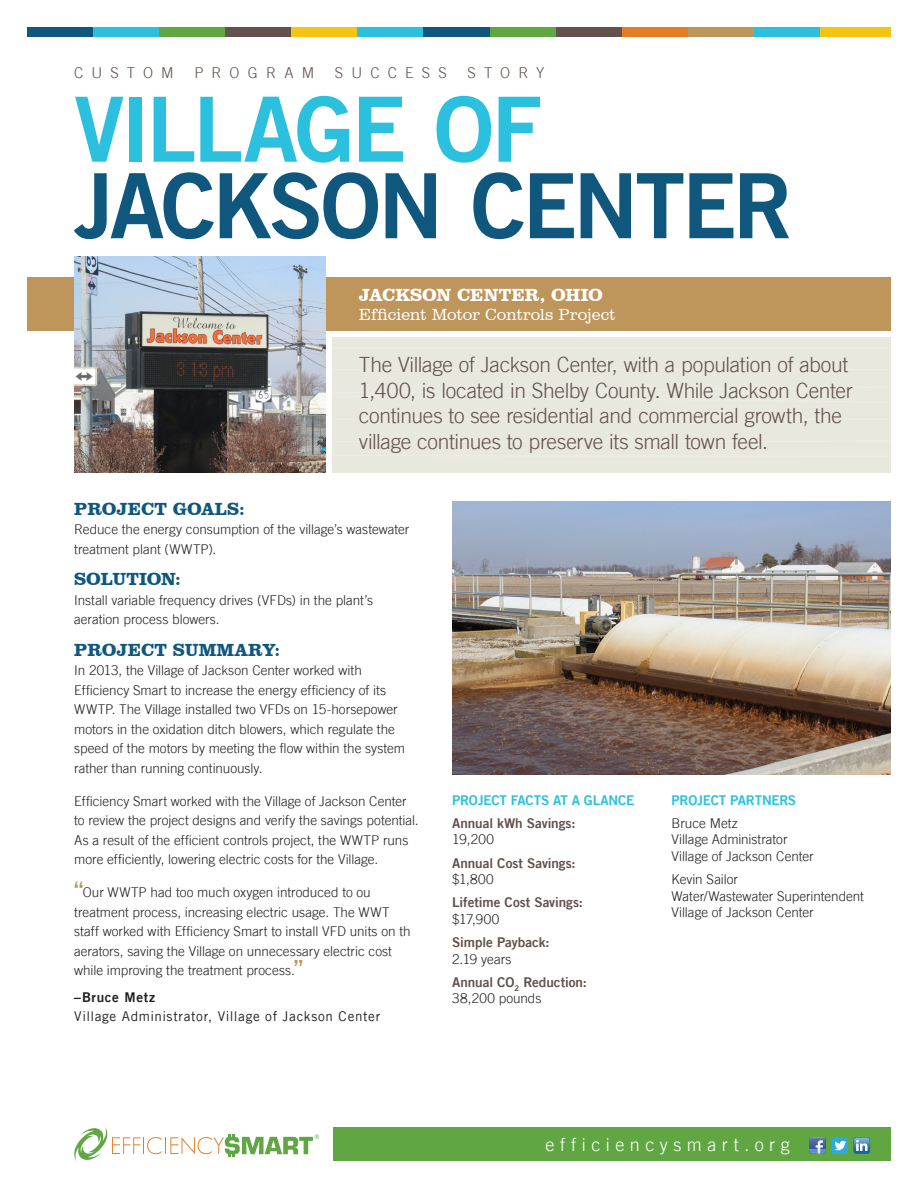
<style>
.page{position:relative;width:918px;height:1188px;background:#fff}
.page>*{position:absolute;margin:0;border:0;box-sizing:border-box;transform-origin:0 0}
.t1{font:90px "Trade Gothic LT Bold Two";letter-spacing:-.035em;color:#0f577d}
.t2{font:90px "Trade Gothic LT Bold Two";letter-spacing:-.035em;color:#2bc1de}
.intro{font:300 21px/25.5px "Trade Gothic LT";letter-spacing:-.015em;color:#62514d}
.section_header{font:700 18px "Clarendon BT";color:#0f577d}
.t3{font:300 18px "Trade Gothic LT";letter-spacing:.305em;color:#fff}
.t4{font:700 18px "Clarendon BT";color:#fff}
.t5{font:300 16.5px "Clarendon BT";letter-spacing:-.015em;color:#fff}
.t6{font:300 15px "Trade Gothic LT";letter-spacing:.54em;color:#62514d}
.body{font:300 13.5px/19.5px "Trade Gothic LT";color:#231f20}
.facts_body{font:300 13.5px "Trade Gothic LT";letter-spacing:-.005em;color:#231f20}
.facts_subhead{font:13.5px "Trade Gothic LT Bold Two";color:#62514d}
.body-2{font:13.5px "Trade Gothic LT";letter-spacing:.045em;color:#231f20}
.facts_header{font:13.5px "Trade Gothic LT Bold Two";letter-spacing:-.02em;color:#2bc1de}
.body-3{font:13.5px "Trade Gothic LT Bold Two";letter-spacing:.05em;color:#231f20}
.s1{font-family:"Trade Gothic LT Bold Two";font-weight:400;font-size:21px;color:#be955a}
</style>
<div class="page">
<div style="left:334px;top:1127px;width:557px;height:34px;background:#60a744"></div>
<div style="left:27px;top:277px;width:864px;height:54px;background:#be955a"></div>
<div style="left:27px;top:27px;width:66px;height:10px;background:#0f577d"></div>
<div style="left:93px;top:27px;width:66px;height:10px;background:#2bc1de"></div>
<div style="left:159px;top:27px;width:66px;height:10px;background:#60a744"></div>
<div style="left:225px;top:27px;width:67px;height:10px;background:#62514d"></div>
<div style="left:292px;top:27px;width:66px;height:10px;background:#f5c412"></div>
<div style="left:358px;top:27px;width:66px;height:10px;background:#2bc1de"></div>
<div style="left:424px;top:27px;width:66px;height:10px;background:#0f577d"></div>
<div style="left:490px;top:27px;width:66px;height:10px;background:#60a744"></div>
<div style="left:556px;top:27px;width:66px;height:10px;background:#62514d"></div>
<div style="left:622px;top:27px;width:66px;height:10px;background:#e27c25"></div>
<div style="left:688px;top:27px;width:67px;height:10px;background:#be955a"></div>
<div style="left:755px;top:27px;width:66px;height:10px;background:#2bc1de"></div>
<div style="left:821px;top:27px;width:70px;height:10px;background:#f5c412"></div>
<img style="left:74px;top:256px;width:252px;height:216px">
<img style="left:452px;top:501px;width:439px;height:274px">
<svg style="left:809px;top:1137px;width:17px;height:17px"></svg>
<div style="left:831px;top:1137px;width:17px;height:17px;background:#2aaae1;border-radius:3px"></div>
<svg style="left:853px;top:1137px;width:17px;height:17px"></svg>
<svg style="left:834px;top:1141px;width:12px;height:9px"></svg>
<svg style="left:854px;top:1138px;width:16px;height:15px"></svg>
<svg style="left:74px;top:1127px;width:245px;height:34px"></svg>
<p class="t6" style="left:74px;top:64px;width:101px">CUSTOM</p>
<p class="t6" style="left:194px;top:64px;width:121px">PROGRAM</p>
<p class="t6" style="left:335px;top:64px;width:114px">SUCCESS</p>
<p class="t6" style="left:468px;top:64px;width:78px">STORY</p>
<p class="t2" style="left:74px;top:74px;width:469px">VILLAGE OF</p>
<p class="t1" style="left:74px;top:150px;width:720px">JACKSON CENTER</p>
<p class="t4" style="left:359px;top:284px;width:246px">JACKSON CENTER, OHIO</p>
<p class="t5" style="left:359px;top:304px;width:258px">Efficient Motor Controls Project</p>
<p class="intro" style="left:359px;top:352px;width:495px">The Village of Jackson Center, with a population of about 1,400, is located in Shelby County. While Jackson Center continues to see residential and commercial growth, the village continues to preserve its small town feel.</p>
<p class="section_header" style="left:74px;top:497px;width:172px">PROJECT GOALS:</p>
<p class="body" style="left:74px;top:520px;width:337px">Reduce the energy consumption of the village’s wastewater treatment plant (WWTP).</p>
<p class="section_header" style="left:74px;top:568px;width:108px">SOLUTION:</p>
<p class="body" style="left:74px;top:590px;width:300px">Install variable frequency drives (VFDs) in the plant’s aeration process blowers.</p>
<p class="section_header" style="left:74px;top:638px;width:207px">PROJECT SUMMARY:</p>
<p class="body" style="left:74px;top:661px;width:332px">In 2013, the Village of Jackson Center worked with Efficiency Smart to increase the energy efficiency of its WWTP. The Village installed two VFDs on 15-horsepower motors in the oxidation ditch blowers, which regulate the speed of the motors by meeting the flow within the system rather than running continuously.</p>
<p class="body" style="left:74px;top:791px;width:346px">Efficiency Smart worked with the Village of Jackson Center to review the project designs and verify the savings potential.<br>As a result of the efficient controls project, the WWTP runs more efficiently, lowering electric costs for the Village.</p>
<p class="body" style="left:74px;top:883px;width:298px"><span class="s1">“</span>Our WWTP had too much oxygen introduced to ou</p>
<p class="body" style="left:74px;top:902px;width:317px">treatment process, increasing electric usage. The WWT</p>
<p class="body" style="left:74px;top:922px;width:338px">staff worked with Efficiency Smart to install VFD units on th</p>
<p class="body" style="left:74px;top:941px;width:319px">aerators, saving the Village on unnecessary electric cost</p>
<p class="body" style="left:74px;top:961px;width:230px">while improving the treatment process.<span class="s1">”</span></p>
<p class="body-3" style="left:74px;top:988px;width:82px">–Bruce Metz</p>
<p class="body-2" style="left:74px;top:1008px;width:307px">Village Administrator, Village of Jackson Center</p>
<p class="facts_header" style="left:452px;top:791px;width:184px">PROJECT FACTS AT A GLANCE</p>
<p class="facts_subhead" style="left:452px;top:815px;width:125px">Annual kWh Savings:</p>
<p class="facts_body" style="left:452px;top:832px;width:43px">19,200</p>
<p class="facts_subhead" style="left:452px;top:854px;width:125px">Annual Cost Savings:</p>
<p class="facts_body" style="left:452px;top:871px;width:43px">$1,800</p>
<p class="facts_subhead" style="left:452px;top:894px;width:132px">Lifetime Cost Savings:</p>
<p class="facts_body" style="left:452px;top:911px;width:49px">$17,900</p>
<p class="facts_subhead" style="left:452px;top:934px;width:99px">Simple Payback:</p>
<p class="facts_body" style="left:452px;top:951px;width:61px">2.19 years</p>
<p class="facts_subhead" style="left:452px;top:974px;width:136px">Annual CO<sub>2</sub> Reduction:</p>
<p class="facts_body" style="left:452px;top:991px;width:91px">38,200 pounds</p>
<p class="facts_header" style="left:672px;top:791px;width:126px">PROJECT PARTNERS</p>
<p class="facts_body" style="left:672px;top:815px;width:68px">Bruce Metz</p>
<p class="facts_body" style="left:672px;top:832px;width:117px">Village Administrator</p>
<p class="facts_body" style="left:672px;top:848px;width:144px">Village of Jackson Center</p>
<p class="facts_body" style="left:672px;top:871px;width:68px">Kevin Sailor</p>
<p class="facts_body" style="left:672px;top:888px;width:194px">Water/Wastewater Superintendent</p>
<p class="facts_body" style="left:672px;top:904px;width:144px">Village of Jackson Center</p>
<p class="t3" style="left:546px;top:1134px;width:246px">efficiencysmart.org</p>
</div>
